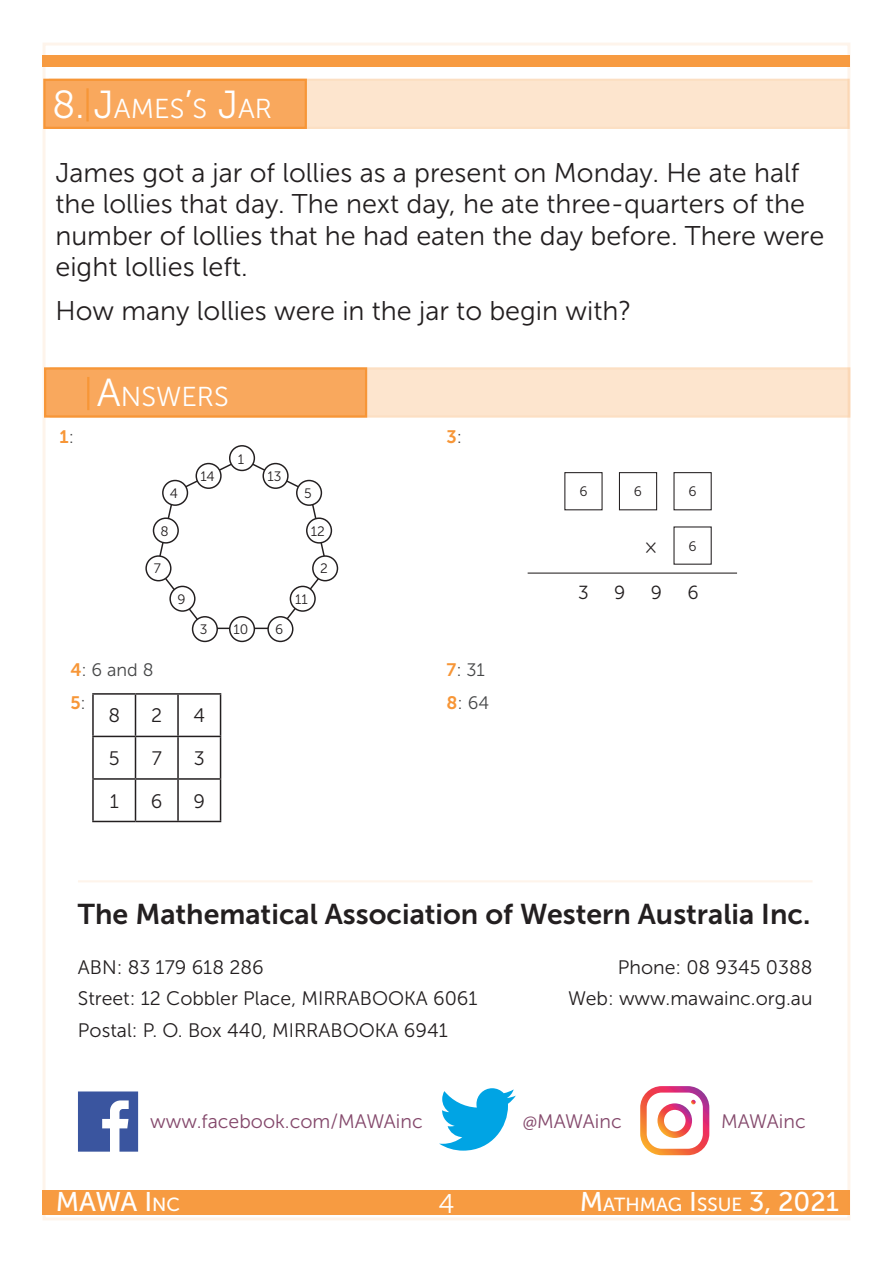
<style>
.page{position:relative;width:893px;height:1263px;background:#fff}
.page>*{position:absolute;margin:0;border:0;box-sizing:border-box;transform-origin:0 0}
.heading{font:39px "Museo Sans 300";color:#fff}
.t1{font:28.5px "Museo Sans 700";color:#231f20}
.heading-2{font:27.3px "Museo Sans 300";color:#fff}
.t2{font:27px/31.5px "Museo Sans 300";color:#231f20}
.t3{font:27px "Museo Sans 500";color:#fff}
.t4{font:27px "Museo Sans 300";color:#fff}
.smalltext{font:19.5px "Museo Sans 300";color:#231f20}
.smalltext-2{font:19.5px "Museo Sans 300";color:#84486b}
.t5{font:18.9px "Museo Sans 500";color:#fff}
.t6{font:18.9px "Museo Sans 300";color:#231f20}
.t7{font:18px "Museo Sans 300";color:#464748}
.t8{font:18px "Museo Sans 700";color:#f79637}
.smalltext-3{font:13.65px "Museo Sans 300";color:#231f20}
.s1{font-size:39px}
.s2{font-family:"Museo Sans 300";color:#464748}
.s3{font-family:"Museo Sans 700";color:#f79637}
.s4{font-family:"Myriad Pro"}
.s5{font-size:18.9px}
.s6{font-size:27px}
</style>
<div class="page">
<div style="left:43px;top:1190px;width:807px;height:24px;background:#f79b41"></div>
<div style="left:43px;top:55px;width:807px;height:12px;background:#f79b41"></div>
<hr style="left:78px;top:880px;width:734px;height:2px;background:#f79637">
<div style="left:50px;top:367px;width:800px;height:51px;background:#fde5ce"></div>
<div style="left:44px;top:367px;width:323px;height:51px;background:#f9a85d;border:2px solid #f79637"></div>
<hr style="left:87px;top:377px;width:2px;height:33px;background:#f79637">
<svg style="left:78px;top:1091px;width:60px;height:61px"></svg>
<svg style="left:640px;top:1086px;width:69px;height:69px"></svg>
<svg style="left:439px;top:1088px;width:77px;height:62px"></svg>
<svg style="left:156px;top:457px;width:172px;height:173px"></svg>
<div style="left:230px;top:446px;width:24px;height:24px;background:#fff;border-radius:50%"></div>
<div style="left:229px;top:445px;width:26px;height:26px;border:1px solid #231f20;border-radius:50%"></div>
<div style="left:263px;top:464px;width:25px;height:24px;background:#fff;border-radius:50%"></div>
<div style="left:262px;top:463px;width:27px;height:26px;border:1px solid #231f20;border-radius:50%"></div>
<div style="left:163px;top:480px;width:24px;height:25px;background:#fff;border-radius:50%"></div>
<div style="left:162px;top:480px;width:26px;height:26px;border:1px solid #231f20;border-radius:50%"></div>
<div style="left:153px;top:518px;width:25px;height:25px;background:#fff;border-radius:50%"></div>
<div style="left:153px;top:517px;width:26px;height:27px;border:1px solid #231f20;border-radius:50%"></div>
<div style="left:170px;top:586px;width:25px;height:25px;background:#fff;border-radius:50%"></div>
<div style="left:169px;top:586px;width:27px;height:26px;border:1px solid #231f20;border-radius:50%"></div>
<div style="left:290px;top:586px;width:25px;height:25px;background:#fff;border-radius:50%"></div>
<div style="left:290px;top:586px;width:26px;height:26px;border:1px solid #231f20;border-radius:50%"></div>
<div style="left:196px;top:464px;width:25px;height:24px;background:#fff;border-radius:50%"></div>
<div style="left:196px;top:463px;width:26px;height:26px;border:1px solid #231f20;border-radius:50%"></div>
<div style="left:146px;top:556px;width:25px;height:25px;background:#fff;border-radius:50%"></div>
<div style="left:145px;top:555px;width:27px;height:26px;border:1px solid #231f20;border-radius:50%"></div>
<div style="left:193px;top:617px;width:24px;height:24px;background:#fff;border-radius:50%"></div>
<div style="left:192px;top:616px;width:26px;height:26px;border:1px solid #231f20;border-radius:50%"></div>
<div style="left:230px;top:617px;width:24px;height:24px;background:#fff;border-radius:50%"></div>
<div style="left:229px;top:616px;width:26px;height:26px;border:1px solid #231f20;border-radius:50%"></div>
<div style="left:268px;top:617px;width:25px;height:24px;background:#fff;border-radius:50%"></div>
<div style="left:267px;top:616px;width:26px;height:26px;border:1px solid #231f20;border-radius:50%"></div>
<div style="left:313px;top:556px;width:24px;height:25px;background:#fff;border-radius:50%"></div>
<div style="left:312px;top:555px;width:26px;height:26px;border:1px solid #231f20;border-radius:50%"></div>
<div style="left:297px;top:480px;width:24px;height:25px;background:#fff;border-radius:50%"></div>
<div style="left:296px;top:480px;width:26px;height:26px;border:1px solid #231f20;border-radius:50%"></div>
<div style="left:307px;top:518px;width:24px;height:25px;background:#fff;border-radius:50%"></div>
<div style="left:306px;top:517px;width:26px;height:27px;border:1px solid #231f20;border-radius:50%"></div>
<div style="left:619px;top:472px;width:38px;height:38px;border:1px solid #231f20"></div>
<div style="left:673px;top:472px;width:39px;height:38px;border:1px solid #231f20"></div>
<hr style="left:528px;top:572px;width:209px;height:2px;background:#231f20">
<div style="left:49px;top:79px;width:801px;height:50px;background:#fde5ce"></div>
<div style="left:43px;top:79px;width:264px;height:50px;background:#f9a85d;border:2px solid #f79637"></div>
<hr style="left:86px;top:88px;width:3px;height:33px;background:#f79637">
<hr style="left:92px;top:695px;width:2px;height:41px;background:#231f20">
<hr style="left:135px;top:695px;width:1px;height:41px;background:#231f20">
<hr style="left:177px;top:695px;width:2px;height:41px;background:#231f20">
<hr style="left:220px;top:695px;width:1px;height:41px;background:#231f20">
<hr style="left:92px;top:736px;width:43px;height:1px;background:#231f20">
<hr style="left:92px;top:737px;width:2px;height:41px;background:#231f20">
<hr style="left:135px;top:736px;width:43px;height:1px;background:#231f20">
<hr style="left:135px;top:737px;width:1px;height:41px;background:#231f20">
<hr style="left:178px;top:736px;width:43px;height:1px;background:#231f20">
<hr style="left:177px;top:737px;width:2px;height:41px;background:#231f20">
<hr style="left:220px;top:737px;width:1px;height:41px;background:#231f20">
<hr style="left:92px;top:778px;width:43px;height:2px;background:#231f20">
<hr style="left:92px;top:780px;width:2px;height:41px;background:#231f20">
<hr style="left:135px;top:778px;width:43px;height:2px;background:#231f20">
<hr style="left:135px;top:780px;width:1px;height:41px;background:#231f20">
<hr style="left:178px;top:778px;width:43px;height:2px;background:#231f20">
<hr style="left:177px;top:780px;width:2px;height:41px;background:#231f20">
<hr style="left:220px;top:780px;width:1px;height:41px;background:#231f20">
<hr style="left:92px;top:821px;width:43px;height:1px;background:#231f20">
<hr style="left:135px;top:821px;width:43px;height:1px;background:#231f20">
<hr style="left:178px;top:821px;width:43px;height:1px;background:#231f20">
<hr style="left:92px;top:693px;width:43px;height:2px;background:#231f20">
<hr style="left:135px;top:693px;width:43px;height:2px;background:#231f20">
<hr style="left:178px;top:693px;width:43px;height:2px;background:#231f20">
<p class="heading" style="left:52px;top:83px;width:34px">8.</p>
<p class="heading-2" style="left:94px;top:93px;width:180px"><span class="s1">J</span>AMES<span class="s1">’</span>S <span class="s1">J</span>AR</p>
<p class="t2" style="left:55px;top:157px;width:770px">James got a jar of lollies as a present on Monday. He ate half the lollies that day. The next day, he ate three-quarters of the number of lollies that he had eaten the day before. There were eight lollies left.</p>
<p class="t2" style="left:55px;top:296px;width:577px">How many lollies were in the jar to begin with?</p>
<p class="heading-2" style="left:97px;top:382px;width:131px"><span class="s1">A</span>NSWERS</p>
<p class="t8" style="left:60px;top:427px;width:16px">1<span class="s2">:</span></p>
<p class="t8" style="left:447px;top:427px;width:17px">3<span class="s2">:</span></p>
<p class="smalltext-3" style="left:238px;top:451px;width:8px">1</p>
<p class="smalltext-3" style="left:200px;top:469px;width:16px">14</p>
<p class="smalltext-3" style="left:267px;top:469px;width:16px">13</p>
<p class="smalltext-3" style="left:170px;top:486px;width:10px">4</p>
<p class="smalltext-3" style="left:304px;top:486px;width:9px">5</p>
<p class="smalltext-3" style="left:161px;top:524px;width:10px">8</p>
<p class="smalltext-3" style="left:311px;top:524px;width:16px">12</p>
<p class="smalltext-3" style="left:154px;top:561px;width:9px">7</p>
<p class="smalltext-3" style="left:320px;top:561px;width:9px">2</p>
<p class="smalltext-3" style="left:177px;top:592px;width:10px">9</p>
<p class="smalltext-3" style="left:295px;top:592px;width:14px">11</p>
<p class="smalltext-3" style="left:200px;top:622px;width:9px">3</p>
<p class="smalltext-3" style="left:233px;top:622px;width:16px">10</p>
<p class="smalltext-3" style="left:275px;top:622px;width:10px">6</p>
<p class="t7" style="left:70px;top:660px;width:85px"><span class="s3">4</span>: 6 and 8</p>
<p class="t8" style="left:70px;top:693px;width:17px">5<span class="s2">:</span></p>
<p class="smalltext" style="left:108px;top:705px;width:13px">8</p>
<p class="smalltext" style="left:151px;top:705px;width:13px">2</p>
<p class="smalltext" style="left:193px;top:705px;width:13px">4</p>
<p class="smalltext" style="left:109px;top:748px;width:12px">5</p>
<p class="smalltext" style="left:152px;top:748px;width:12px">7</p>
<p class="smalltext" style="left:194px;top:748px;width:12px">3</p>
<p class="smalltext" style="left:110px;top:790px;width:11px">1</p>
<p class="smalltext" style="left:151px;top:790px;width:13px">6</p>
<p class="smalltext" style="left:193px;top:790px;width:13px">9</p>
<p class="t7" style="left:447px;top:660px;width:40px"><span class="s3">7</span>: 31</p>
<p class="t7" style="left:447px;top:693px;width:44px"><span class="s3">8</span>: 64</p>
<p class="smalltext-3" style="left:579px;top:484px;width:10px">6</p>
<p class="smalltext-3" style="left:634px;top:484px;width:10px">6</p>
<p class="smalltext-3" style="left:688px;top:484px;width:10px">6</p>
<p class="t6" style="left:645px;top:536px;width:14px">×</p>
<p class="smalltext-3" style="left:688px;top:539px;width:10px">6</p>
<p class="t6" style="left:578px;top:582px;width:12px">3</p>
<p class="t6" style="left:614px;top:582px;width:13px">9</p>
<p class="t6" style="left:651px;top:582px;width:13px">9</p>
<p class="t6" style="left:688px;top:582px;width:13px">6</p>
<p class="t1" style="left:78px;top:898px;width:734px">The Mathematical Association of Western Australia Inc.</p>
<p class="smalltext" style="left:618px;top:956px;width:196px">Phone: 08 9345 0388</p>
<p class="smalltext" style="left:568px;top:988px;width:246px">Web: www.mawainc.org.au</p>
<p class="smalltext" style="left:78px;top:956px;width:187px">ABN: 83 179 618 286</p>
<p class="smalltext" style="left:78px;top:988px;width:401px">Street: 12 Cobbler Place, MIRRABOOKA 6061</p>
<p class="smalltext" style="left:78px;top:1020px;width:371px">Postal: P. O. Box 440, MIRRABOOKA 6941</p>
<p class="smalltext-2" style="left:150px;top:1111px;width:274px">www.facebook.com/MAWAinc</p>
<p class="smalltext-2" style="left:523px;top:1111px;width:101px"><span class="s4">@</span>MAWAinc</p>
<p class="smalltext-2" style="left:721px;top:1111px;width:86px">MAWAinc</p>
<p class="t3" style="left:56px;top:1187px;width:126px">MAWA I<span class="s5">NC</span></p>
<p class="t4" style="left:438px;top:1189px;width:18px">4</p>
<p class="t5" style="left:580px;top:1194px;width:261px"><span class="s6">M</span>ATHMAG <span class="s6">I</span>SSUE <span class="s6">3, 2021</span></p>
</div>
